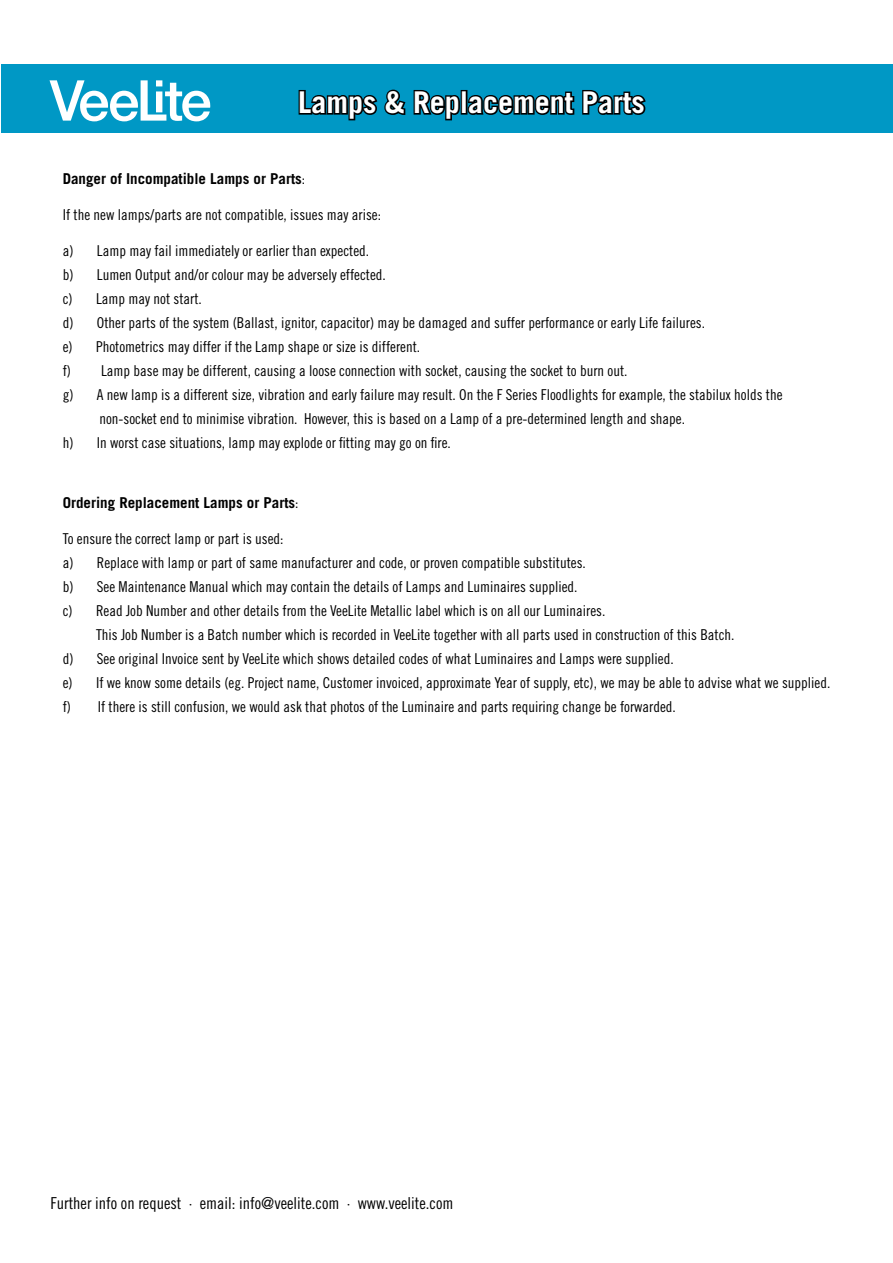
<style>
.page{position:relative;width:893px;height:1263px;background:#fff}
.page>*{position:absolute;margin:0;border:0;box-sizing:border-box;transform-origin:0 0}
.t1{font:700 30px "Trade Gothic";color:#fff}
.t2{font:16.5px "Trade Gothic Cond Eighteen";color:#000}
.t3{font:15px "Trade Gothic Cond Eighteen";color:#000}
.t4{font:700 15px "Trade Gothic";color:#000}
.s1{font-family:"Trade Gothic Cond Eighteen";font-weight:400}
</style>
<div class="page">
<div style="left:2px;top:64px;width:891px;height:69px;background:#0098c5"></div>
<svg style="left:50px;top:80px;width:161px;height:42px"></svg>
<svg style="left:298px;top:89px;width:348px;height:32px"></svg>
<h1 class="t1" style="left:298px;top:84px;width:348px">Lamps &amp; Replacement Parts</h1>
<p class="t4" style="left:63px;top:169px;width:244px">Danger of Incompatible Lamps or Parts<span class="s1">:</span></p>
<p class="t3" style="left:63px;top:206px;width:320px">If the new lamps/parts are not compatible, issues may arise:</p>
<p class="t3" style="left:63px;top:242px;width:308px">a) Lamp may fail immediately or earlier than expected.</p>
<p class="t3" style="left:63px;top:266px;width:325px">b) Lumen Output and/or colour may be adversely effected.</p>
<p class="t3" style="left:63px;top:290px;width:141px">c) Lamp may not start.</p>
<p class="t3" style="left:63px;top:314px;width:644px">d) Other parts of the system (Ballast, ignitor, capacitor) may be damaged and suffer performance or early Life failures.</p>
<p class="t3" style="left:63px;top:338px;width:359px">e) Photometrics may differ if the Lamp shape or size is different.</p>
<p class="t3" style="left:63px;top:362px;width:566px">f) Lamp base may be different, causing a loose connection with socket, causing the socket to burn out.</p>
<p class="t3" style="left:63px;top:386px;width:721px">g) A new lamp is a different size, vibration and early failure may result. On the F Series Floodlights for example, the stabilux holds the</p>
<p class="t3" style="left:99px;top:410px;width:587px">non-socket end to minimise vibration. However, this is based on a Lamp of a pre-determined length and shape.</p>
<p class="t3" style="left:63px;top:434px;width:390px">h) In worst case situations, lamp may explode or fitting may go on fire.</p>
<p class="t4" style="left:63px;top:493px;width:237px">Ordering Replacement Lamps or Parts<span class="s1">:</span></p>
<p class="t3" style="left:63px;top:530px;width:222px">To ensure the correct lamp or part is used:</p>
<p class="t3" style="left:63px;top:554px;width:525px">a) Replace with lamp or part of same manufacturer and code, or proven compatible substitutes.</p>
<p class="t3" style="left:63px;top:578px;width:516px">b) See Maintenance Manual which may contain the details of Lamps and Luminaires supplied.</p>
<p class="t3" style="left:63px;top:602px;width:544px">c) Read Job Number and other details from the VeeLite Metallic label which is on all our Luminaires.</p>
<p class="t3" style="left:96px;top:626px;width:640px">This Job Number is a Batch number which is recorded in VeeLite together with all parts used in construction of this Batch.</p>
<p class="t3" style="left:63px;top:650px;width:612px">d) See original Invoice sent by VeeLite which shows detailed codes of what Luminaires and Lamps were supplied.</p>
<p class="t3" style="left:63px;top:674px;width:769px">e) If we know some details (eg. Project name, Customer invoiced, approximate Year of supply, etc), we may be able to advise what we supplied.</p>
<p class="t3" style="left:63px;top:698px;width:615px">f) If there is still confusion, we would ask that photos of the Luminaire and parts requiring change be forwarded.</p>
<p class="t2" style="left:50px;top:1194px;width:405px">Further info on request · email: info@veelite.com · www.veelite.com</p>
</div>
